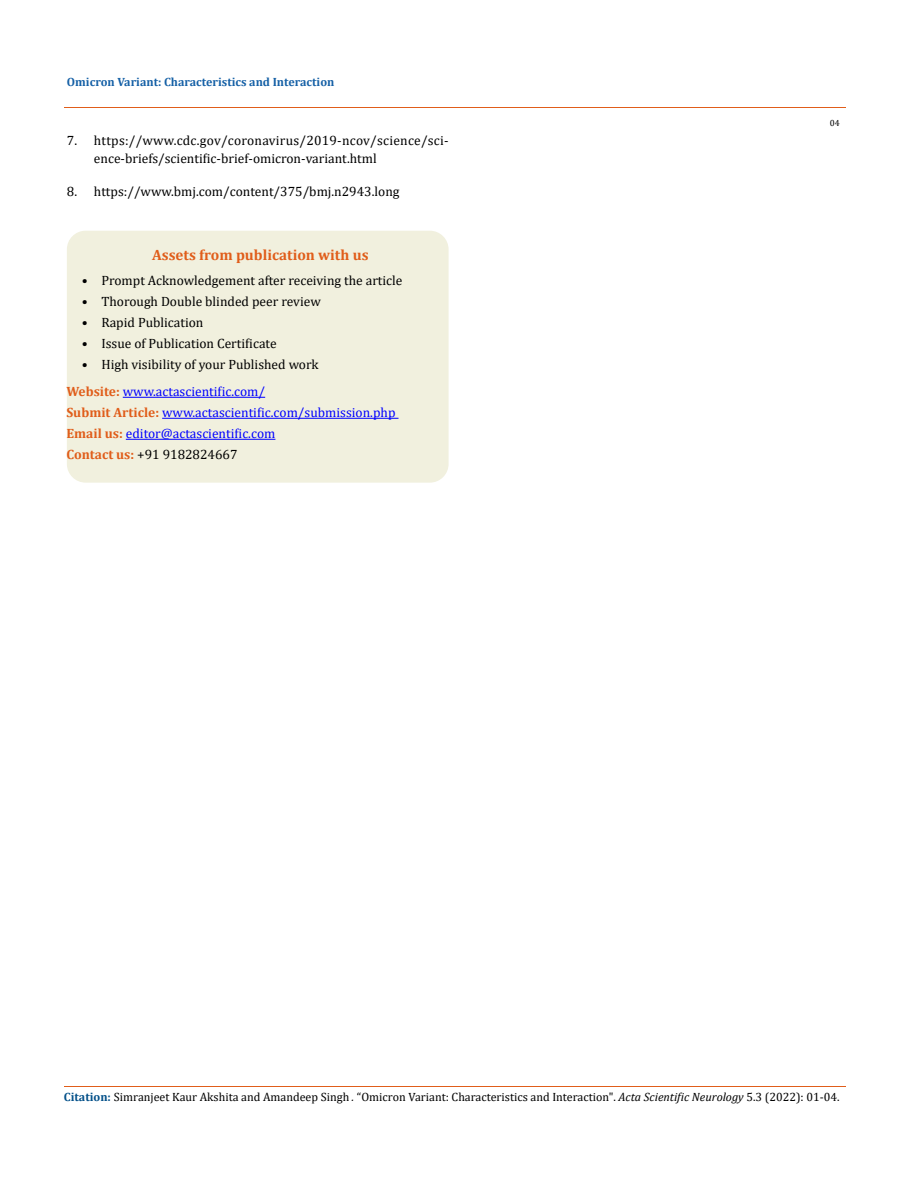
<style>
.page{position:relative;width:917px;height:1188px;background:#fff}
.page>*{position:absolute;margin:0;border:0;box-sizing:border-box;transform-origin:0 0}
.t1{font:700 15px "Cambria";color:#e05d1a}
.t2{font:13.5px/18px "Cambria";color:#000}
.t3{font:13.5px/21px "Cambria";color:#00f}
.t4{font:12px "Cambria";color:#000}
.t5{font:700 12px "Cambria";color:#1560a6}
.t6{font:9px "Cambria";color:#000}
.s1{font-weight:700;color:#e05d1a}
.s2{color:#000}
.s3{font-weight:700;color:#035089}
.s4{font-style:italic}
</style>
<div class="page">
<div style="left:68px;top:231px;width:380px;height:251px;background:#f1f0de;border-radius:18px"></div>
<div style="left:67px;top:231px;width:381px;height:252px;border:2px solid #f1f0de;border-radius:18px"></div>
<hr style="left:123px;top:397px;width:142px;height:1px;background:#00f">
<hr style="left:162px;top:418px;width:236px;height:1px;background:#00f">
<hr style="left:126px;top:439px;width:149px;height:1px;background:#00f">
<hr style="left:64px;top:108px;width:781px;height:1px;background:#e05d1a">
<hr style="left:64px;top:1086px;width:781px;height:1px;background:#e05d1a">
<p class="t5" style="left:67px;top:73px;width:269px">Omicron Variant: Characteristics and Interaction</p>
<p class="t2" style="left:94px;top:132px;width:356px;text-indent:-27px">7. https://www.cdc.gov/coronavirus/2019-ncov/science/sci&shy;ence-briefs/scientific-brief-omicron-variant.html</p>
<p class="t2" style="left:67px;top:183px;width:334px">8. https://www.bmj.com/content/375/bmj.n2943.long</p>
<p class="t1" style="left:152px;top:244px;width:218px">Assets from publication with us</p>
<p class="t2" style="left:82px;top:272px;width:322px">• Prompt Acknowledgement after receiving the article</p>
<p class="t2" style="left:82px;top:293px;width:240px">• Thorough Double blinded peer review</p>
<p class="t2" style="left:82px;top:314px;width:123px">• Rapid Publication</p>
<p class="t2" style="left:82px;top:335px;width:196px">• Issue of Publication Certificate</p>
<p class="t2" style="left:82px;top:356px;width:238px">• High visibility of your Published work</p>
<p class="t3" style="left:66px;top:381px;width:330px"><span class="s1">Website:</span> www.actascientific.com/<br><span class="s1">Submit Article:</span> www.actascientific.com/submission.php <span class="s1">Email us:</span> editor@actascientific.com<br><span class="s1">Contact us:</span> <span class="s2">+91 9182824667</span></p>
<p class="t6" style="left:829px;top:118px;width:11px">04</p>
<p class="t4" style="left:64px;top:1090px;width:777px"><span class="s3">Citation:</span> Simranjeet Kaur Akshita and Amandeep Singh <span class="s4">.</span> “Omicron Variant: Characteristics and Interaction". <span class="s4">Acta Scientific Neurology</span> 5.3 (2022): 01-04.</p>
</div>
